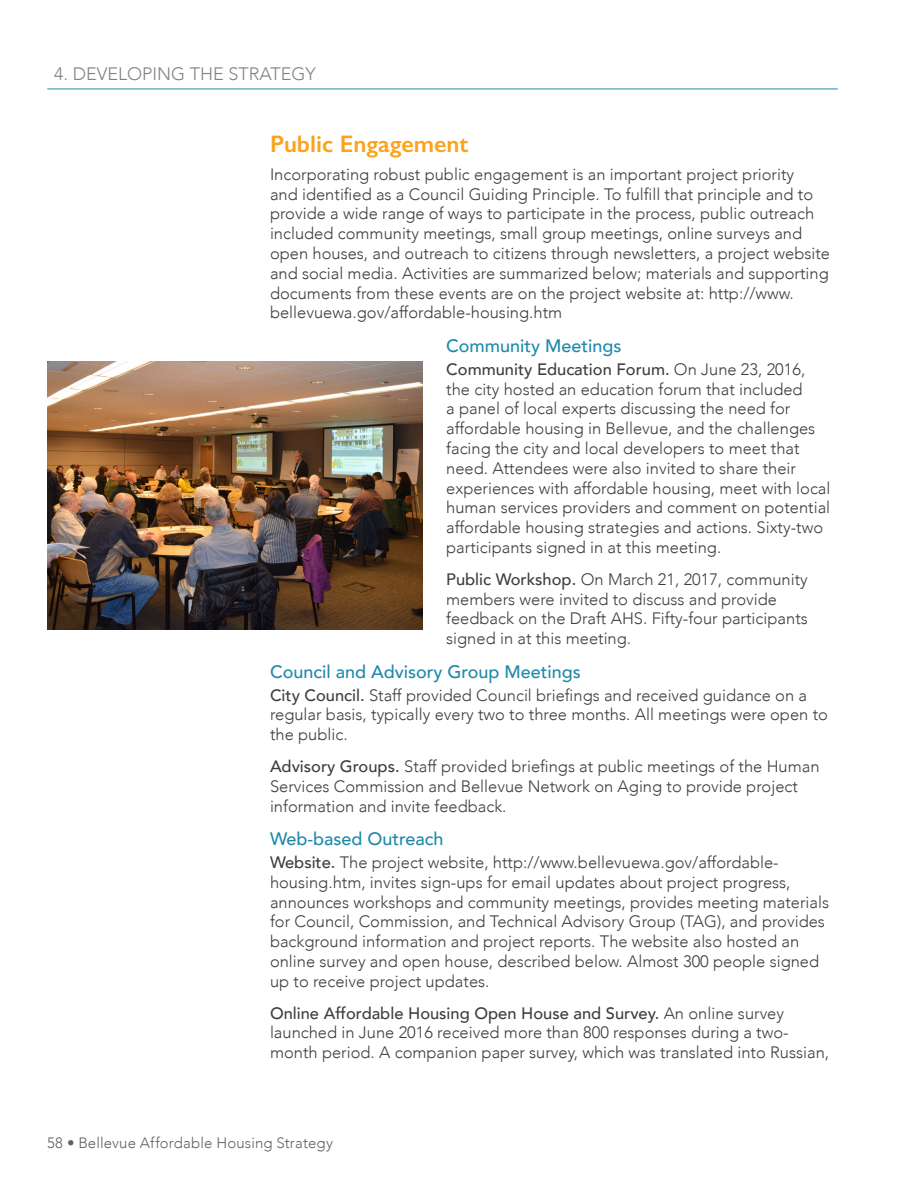
<style>
.page{position:relative;width:918px;height:1188px;background:#fff}
.page>*{position:absolute;margin:0;border:0;box-sizing:border-box;transform-origin:0 0}
.Subheading_1{font:600 24px "Gill Sans";color:#fca21b}
.Subheading_2{font:500 18px "Avenir";color:#1f89ab}
.Header_Title{font:300 18px "Avenir";color:#808285}
.Body_text{font:300 16.5px/19.8px "Avenir";color:#3e3e3f}
.t1{font:300 15px "Avenir";letter-spacing:.005em;color:#636366}
.s1{font-weight:500}
</style>
<div class="page">
<hr style="left:47px;top:89px;width:791px;height:1px;background:#1f89ab">
<img style="left:47px;top:362px;width:375px;height:268px">
<p class="Header_Title" style="left:54px;top:64px;width:263px">4. DEVELOPING THE STRATEGY</p>
<p class="Subheading_1" style="left:270px;top:130px;width:200px">Public Engagement</p>
<p class="Body_text" style="left:270px;top:164px;width:562px">Incorporating robust public engagement is an important project priority<br>and identified as a Council Guiding Principle. To fulfill that principle and to provide a wide range of ways to participate in the process, public outreach included community meetings, small group meetings, online surveys and open houses, and outreach to citizens through newsletters, a project website and social media. Activities are summarized below; materials and supporting documents from these events are on the project website at: http://www. bellevuewa.gov/affordable-housing.htm</p>
<p class="Subheading_2" style="left:446px;top:330px;width:177px">Community Meetings</p>
<p class="Body_text" style="left:446px;top:359px;width:386px"><span class="s1">Community Education Forum.</span> On June 23, 2016, the city hosted an education forum that included<br>a panel of local experts discussing the need for affordable housing in Bellevue, and the challenges facing the city and local developers to meet that need. Attendees were also invited to share their experiences with affordable housing, meet with local human services providers and comment on potential affordable housing strategies and actions. Sixty-two participants signed in at this meeting.</p>
<p class="Body_text" style="left:446px;top:569px;width:363px"><span class="s1">Public Workshop.</span> On March 21, 2017, community members were invited to discuss and provide feedback on the Draft AHS. Fifty-four participants signed in at this meeting.</p>
<p class="Subheading_2" style="left:270px;top:656px;width:312px">Council and Advisory Group Meetings</p>
<p class="Body_text" style="left:270px;top:685px;width:560px"><span class="s1">City Council.</span> Staff provided Council briefings and received guidance on a regular basis, typically every two to three months. All meetings were open to the public.</p>
<p class="Body_text" style="left:270px;top:756px;width:551px"><span class="s1">Advisory Groups.</span> Staff provided briefings at public meetings of the Human<br>Services Commission and Bellevue Network on Aging to provide project information and invite feedback.</p>
<p class="Subheading_2" style="left:270px;top:823px;width:175px">Web-based Outreach</p>
<p class="Body_text" style="left:270px;top:852px;width:561px"><span class="s1">Website.</span> The project website, http://www.bellevuewa.gov/affordable&shy;housing.htm, invites sign-ups for email updates about project progress, announces workshops and community meetings, provides meeting materials for Council, Commission, and Technical Advisory Group (TAG), and provides background information and project reports. The website also hosted an online survey and open house, described below. Almost 300 people signed up to receive project updates.</p>
<p class="Body_text" style="left:270px;top:1003px;width:561px"><span class="s1">Online Affordable Housing Open House and Survey.</span> An online survey launched in June 2016 received more than 800 responses during a two&shy;month period. A companion paper survey, which was translated into Russian,</p>
<p class="t1" style="left:47px;top:1133px;width:287px">58 • Bellevue Affordable Housing Strategy</p>
</div>
